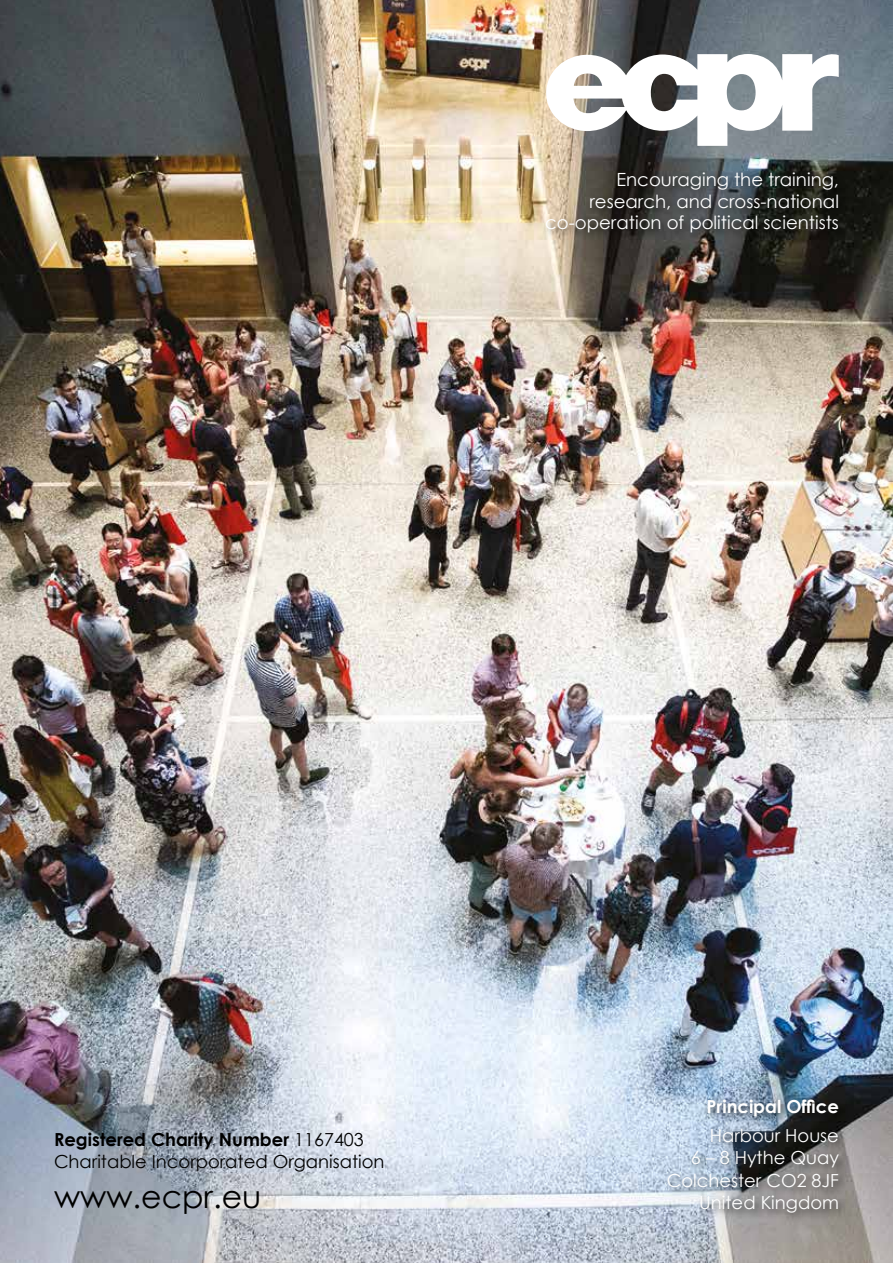
<style>
.page{position:relative;width:893px;height:1263px;background:#fff}
.page>*{position:absolute;margin:0;border:0;box-sizing:border-box;transform-origin:0 0}
.t1{font:31.5px "Century Gothic";color:#000}
.t2{font:18.15px/21.8px "Century Gothic";color:#fff;text-align:right}
.t3{font:18px/22.5px "Century Gothic";color:#000}
.t4{font:18px/22.5px "Century Gothic";color:#fff;text-align:right}
.t5{font:700 18px "Century Gothic";color:#fff}
.s1{font-weight:700}
</style>
<div class="page">
<img style="left:0;top:0;width:893px;height:1263px">
<svg style="left:546px;top:54px;width:292px;height:92px"></svg>
<div style="left:541px;top:168px;width:308px;height:75px;background:#000;opacity:.75"></div>
<div style="left:663px;top:1095px;width:186px;height:128px;background:#000;opacity:.75"></div>
<p class="t2" style="left:545px;top:168px;width:295px">Encouraging the training, research, and cross‑national co‑operation of political scientists</p>
<p class="t3" style="left:54px;top:1128px;width:332px"><span class="s1">Registered Charity Number</span> 1167403<br>Charitable Incorporated Organisation</p>
<h1 class="t1" style="left:54px;top:1174px;width:209px">www.ecpr.eu</h1>
<p class="t5" style="left:706px;top:1093px;width:134px">Principal Office</p>
<p class="t4" style="left:667px;top:1124px;width:174px">Harbour House<br>6 – 8 Hythe Quay<br>Colchester CO2 8JF<br>United Kingdom</p>
</div>
